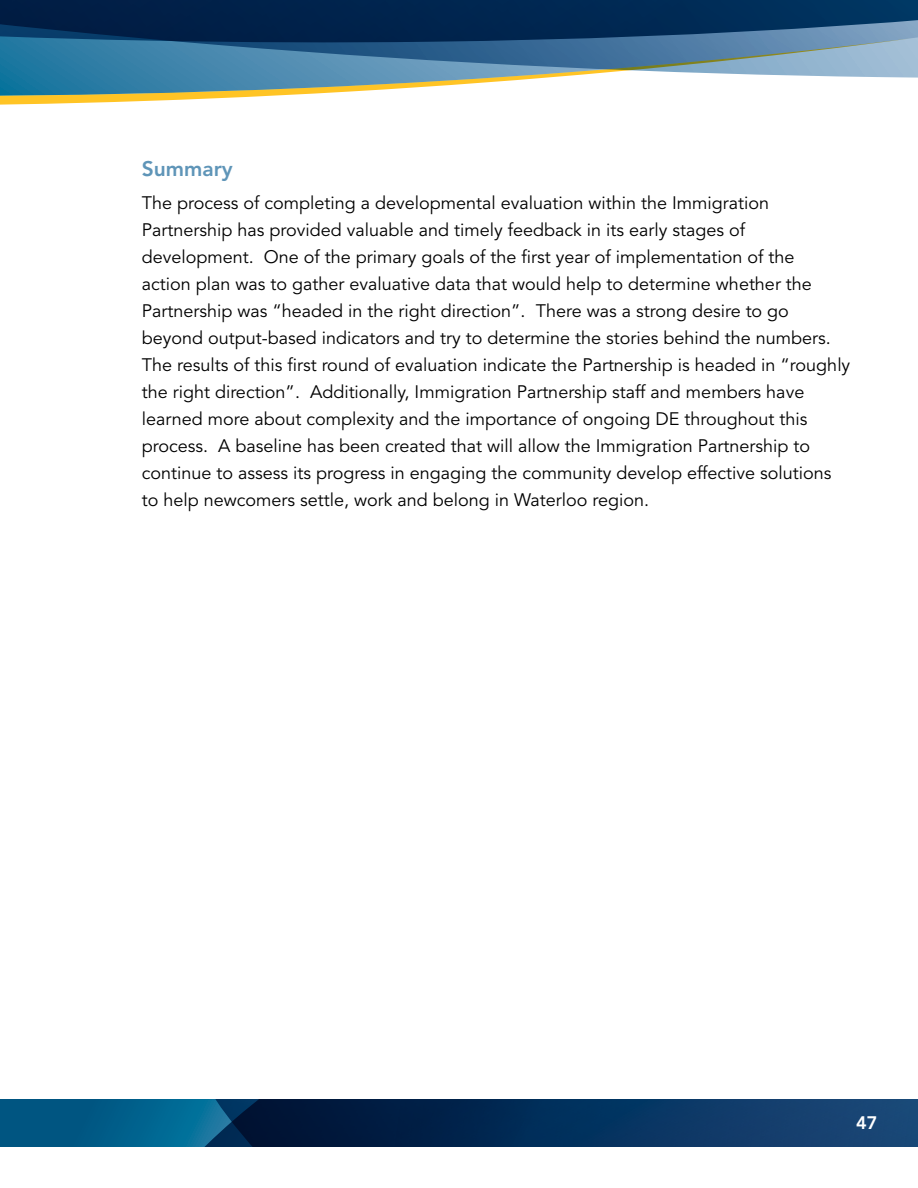
<style>
.page{position:relative;width:918px;height:1188px;background:#fff}
.page>*{position:absolute;margin:0;border:0;box-sizing:border-box;transform-origin:0 0}
.t1{font:800 21px "Avenir LT Std";color:#5f95b8}
.t2{font:18px/27px "Avenir LT Std";color:#000}
.t3{font:800 18px "Avenir LT Std";color:#fff}
</style>
<div class="page">
<svg style="left:0;top:1099px;width:918px;height:47px;background:#063a64"></svg>
<svg style="left:0;top:78px;width:541px;height:27px"></svg>
<svg style="left:0;top:0;width:918px;height:78px;background:#2f5b80"></svg>
<p class="t1" style="left:142px;top:156px;width:92px">Summary</p>
<p class="t2" style="left:142px;top:190px;width:710px">The process of completing a developmental evaluation within the Immigration Partnership has provided valuable and timely feedback in its early stages of development. One of the primary goals of the first year of implementation of the<br>action plan was to gather evaluative data that would help to determine whether the Partnership was “headed in the right direction”. There was a strong desire to go beyond output-based indicators and try to determine the stories behind the numbers.<br>The results of this first round of evaluation indicate the Partnership is headed in “roughly the right direction”. Additionally, Immigration Partnership staff and members have learned more about complexity and the importance of ongoing DE throughout this process. A baseline has been created that will allow the Immigration Partnership to continue to assess its progress in engaging the community develop effective solutions to help newcomers settle, work and belong in Waterloo region.</p>
<p class="t3" style="left:856px;top:1112px;width:23px">47</p>
</div>
